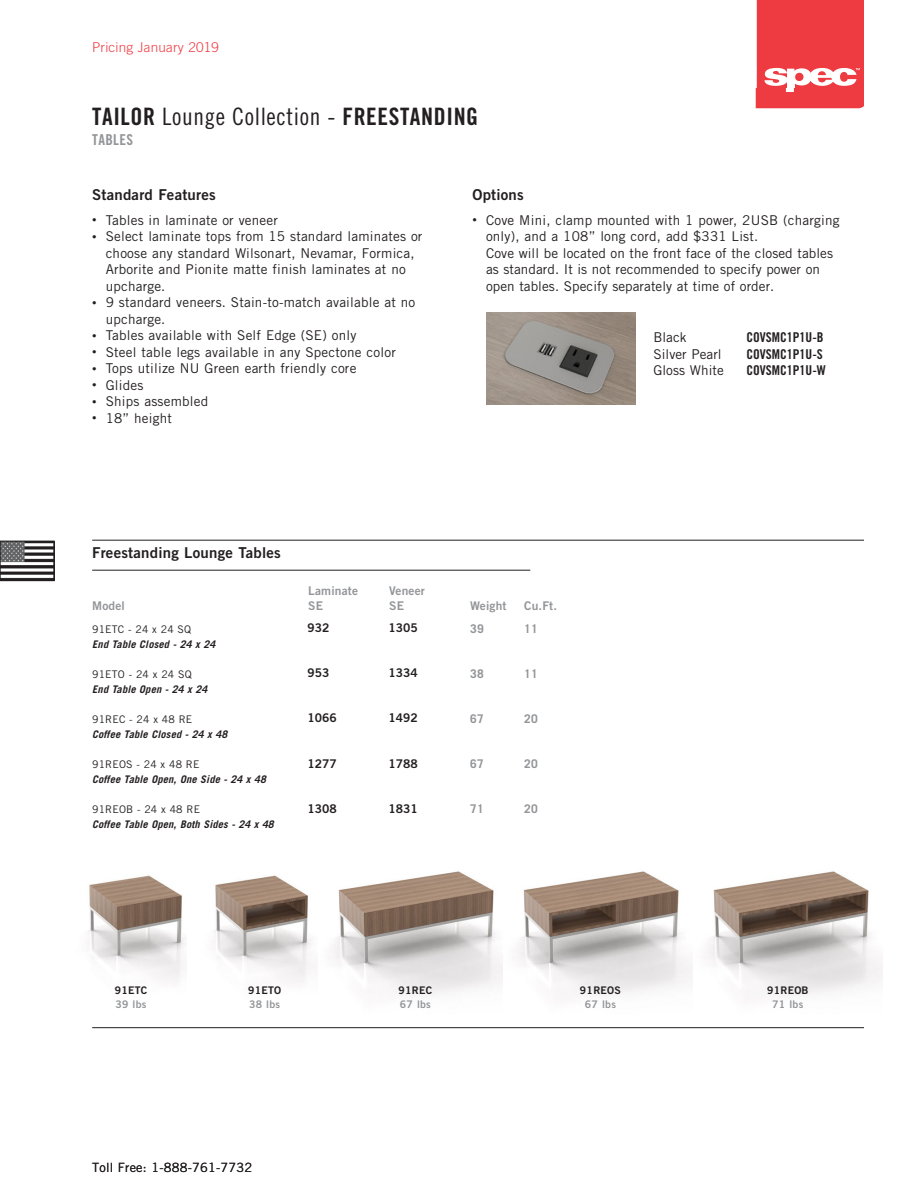
<style>
.page{position:relative;width:918px;height:1188px;background:#fff}
.page>*{position:absolute;margin:0;border:0;box-sizing:border-box;transform-origin:0 0}
.t1{font:24px "Trade Gothic LT Std Bd Cn 20";letter-spacing:.025em;color:#231f20}
.t2{font:15px "Trade Gothic LT Std Bd 2";letter-spacing:.015em;color:#231f20}
.t3{font:15px "Trade Gothic LT Std Bd Cn 20";letter-spacing:.025em;color:#939598}
.t4{font:13.5px/16.5px "Trade Gothic LT Std";letter-spacing:.015em;color:#231f20}
.t5{font:13.5px "Trade Gothic LT Std Bd Cn 20";color:#231f20}
.t6{font:300 13.5px "Trade Gothic LT Std";letter-spacing:.015em;color:#ee3a41}
.t7{font:12.75px "Trade Gothic LT Std";letter-spacing:.015em;color:#231f20}
.t8{font:12px "Trade Gothic LT Std Bd 2";color:#231f20}
.t9{font:12px "Trade Gothic LT Std Bd 2";letter-spacing:.015em;color:#939598}
.t10{font:700 12px "Trade Gothic LT Std";letter-spacing:.015em;color:#939598}
.t11{font:italic 700 10.5px "Trade Gothic LT Std";letter-spacing:.015em;color:#231f20}
.t12{font:10.5px "Trade Gothic LT Std";letter-spacing:.015em;color:#231f20}
.t13{font:10.5px/13.5px "Trade Gothic LT Std Bd 2";letter-spacing:.025em;color:#231f20}
.s1{font-family:"Trade Gothic LT Std Cn 18"}
.s2{font-size:9px}
.s3{color:#939598}
</style>
<div class="page">
<img style="left:2px;top:543px;width:50px;height:36px">
<div style="left:0;top:541px;width:54px;height:40px;border:1px solid #231f20"></div>
<svg style="left:756px;top:0;width:108px;height:108px;background:#ef5056"></svg>
<hr style="left:92px;top:540px;width:772px;height:1px;background:#231f20">
<hr style="left:92px;top:570px;width:438px;height:1px;background:#231f20">
<hr style="left:92px;top:1027px;width:772px;height:1px;background:#231f20">
<img style="left:88px;top:875px;width:98px;height:107px">
<img style="left:214px;top:875px;width:98px;height:107px">
<img style="left:331px;top:871px;width:172px;height:125px">
<img style="left:517px;top:871px;width:365px;height:127px">
<img style="left:487px;top:312px;width:148px;height:93px">
<p class="t6" style="left:92px;top:39px;width:128px">Pricing January 2019</p>
<p class="t1" style="left:92px;top:102px;width:388px">TAILOR <span class="s1">Lounge Collection -</span> FREESTANDING</p>
<p class="t3" style="left:92px;top:130px;width:43px">TABLES</p>
<p class="t2" style="left:92px;top:185px;width:125px">Standard Features</p>
<p class="t4" style="left:92px;top:211px;width:187px"><span class="s2">•</span> Tables in laminate or veneer</p>
<p class="t4" style="left:106px;top:228px;width:318px;text-indent:-14px"><span class="s2">•</span> Select laminate tops from 15 standard laminates or choose any standard Wilsonart, Nevamar, Formica, Arborite and Pionite matte finish laminates at no upcharge.</p>
<p class="t4" style="left:106px;top:294px;width:311px;text-indent:-14px"><span class="s2">•</span> 9 standard veneers. Stain-to-match available at no upcharge.</p>
<p class="t4" style="left:92px;top:327px;width:266px"><span class="s2">•</span> Tables available with Self Edge (SE) only</p>
<p class="t4" style="left:92px;top:343px;width:305px"><span class="s2">•</span> Steel table legs available in any Spectone color</p>
<p class="t4" style="left:92px;top:360px;width:266px"><span class="s2">•</span> Tops utilize NU Green earth friendly core</p>
<p class="t4" style="left:92px;top:376px;width:53px"><span class="s2">•</span> Glides</p>
<p class="t4" style="left:92px;top:393px;width:118px"><span class="s2">•</span> Ships assembled</p>
<p class="t4" style="left:92px;top:409px;width:81px"><span class="s2">•</span> 18” height</p>
<p class="t2" style="left:472px;top:185px;width:53px">Options</p>
<p class="t4" style="left:486px;top:211px;width:355px;text-indent:-14px"><span class="s2">•</span> Cove Mini, clamp mounted with 1 power, 2USB (charging only), and a 108” long cord, add $331 List.<br>Cove will be located on the front face of the closed tables as standard. It is not recommended to specify power on open tables. Specify separately at time of order.</p>
<p class="t4" style="left:653px;top:329px;width:35px">Black</p>
<p class="t5" style="left:746px;top:329px;width:79px">COVSMC1P1U-B</p>
<p class="t4" style="left:653px;top:346px;width:70px">Silver Pearl</p>
<p class="t5" style="left:746px;top:346px;width:78px">COVSMC1P1U-S</p>
<p class="t4" style="left:653px;top:362px;width:72px">Gloss White</p>
<p class="t5" style="left:746px;top:362px;width:81px">COVSMC1P1U-W</p>
<p class="t2" style="left:92px;top:543px;width:190px">Freestanding Lounge Tables</p>
<p class="t9" style="left:308px;top:584px;width:51px">Laminate</p>
<p class="t9" style="left:389px;top:584px;width:37px">Veneer</p>
<p class="t9" style="left:92px;top:599px;width:34px">Model</p>
<p class="t9" style="left:308px;top:599px;width:16px">SE</p>
<p class="t9" style="left:389px;top:599px;width:16px">SE</p>
<p class="t9" style="left:470px;top:599px;width:38px">Weight</p>
<p class="t9" style="left:524px;top:599px;width:34px">Cu.Ft.</p>
<p class="t12" style="left:92px;top:623px;width:101px">91ETC - 24 x 24 SQ</p>
<p class="t10" style="left:470px;top:621px;width:15px">39</p>
<p class="t10" style="left:524px;top:621px;width:15px">11</p>
<p class="t11" style="left:92px;top:638px;width:124px">End Table Closed - 24 x 24</p>
<p class="t12" style="left:92px;top:668px;width:101px">91ETO - 24 x 24 SQ</p>
<p class="t10" style="left:470px;top:666px;width:15px">38</p>
<p class="t10" style="left:524px;top:666px;width:15px">11</p>
<p class="t11" style="left:92px;top:683px;width:117px">End Table Open - 24 x 24</p>
<p class="t12" style="left:92px;top:713px;width:102px">91REC - 24 x 48 RE</p>
<p class="t10" style="left:470px;top:711px;width:15px">67</p>
<p class="t10" style="left:524px;top:711px;width:15px">20</p>
<p class="t11" style="left:92px;top:728px;width:137px">Coffee Table Closed - 24 x 48</p>
<p class="t12" style="left:92px;top:758px;width:109px">91REOS - 24 x 48 RE</p>
<p class="t10" style="left:470px;top:756px;width:15px">67</p>
<p class="t10" style="left:524px;top:756px;width:15px">20</p>
<p class="t11" style="left:92px;top:773px;width:175px">Coffee Table Open, One Side - 24 x 48</p>
<p class="t12" style="left:92px;top:803px;width:109px">91REOB - 24 x 48 RE</p>
<p class="t10" style="left:470px;top:801px;width:15px">71</p>
<p class="t10" style="left:524px;top:801px;width:15px">20</p>
<p class="t11" style="left:92px;top:818px;width:183px">Coffee Table Open, Both Sides - 24 x 48</p>
<p class="t8" style="left:307px;top:620px;width:23px">932</p>
<p class="t8" style="left:388px;top:620px;width:31px">1305</p>
<p class="t8" style="left:307px;top:665px;width:23px">953</p>
<p class="t8" style="left:388px;top:665px;width:31px">1334</p>
<p class="t8" style="left:307px;top:711px;width:31px">1066</p>
<p class="t8" style="left:388px;top:711px;width:31px">1492</p>
<p class="t8" style="left:307px;top:756px;width:31px">1277</p>
<p class="t8" style="left:388px;top:756px;width:31px">1788</p>
<p class="t8" style="left:307px;top:801px;width:31px">1308</p>
<p class="t8" style="left:388px;top:801px;width:31px">1831</p>
<p class="t13" style="left:115px;top:984px;width:34px">91ETC<br><span class="s3">39 lbs</span></p>
<p class="t13" style="left:248px;top:984px;width:35px">91ETO<br><span class="s3">38 lbs</span></p>
<p class="t13" style="left:399px;top:984px;width:35px">91REC<br><span class="s3">67 lbs</span></p>
<p class="t13" style="left:580px;top:984px;width:42px;text-align:center">91REOS<br><span class="s3">67 lbs</span></p>
<p class="t13" style="left:767px;top:984px;width:43px;text-align:center">91REOB<br><span class="s3">71 lbs</span></p>
<p class="t7" style="left:92px;top:1160px;width:162px">Toll Free: 1-888-761-7732</p>
</div>
